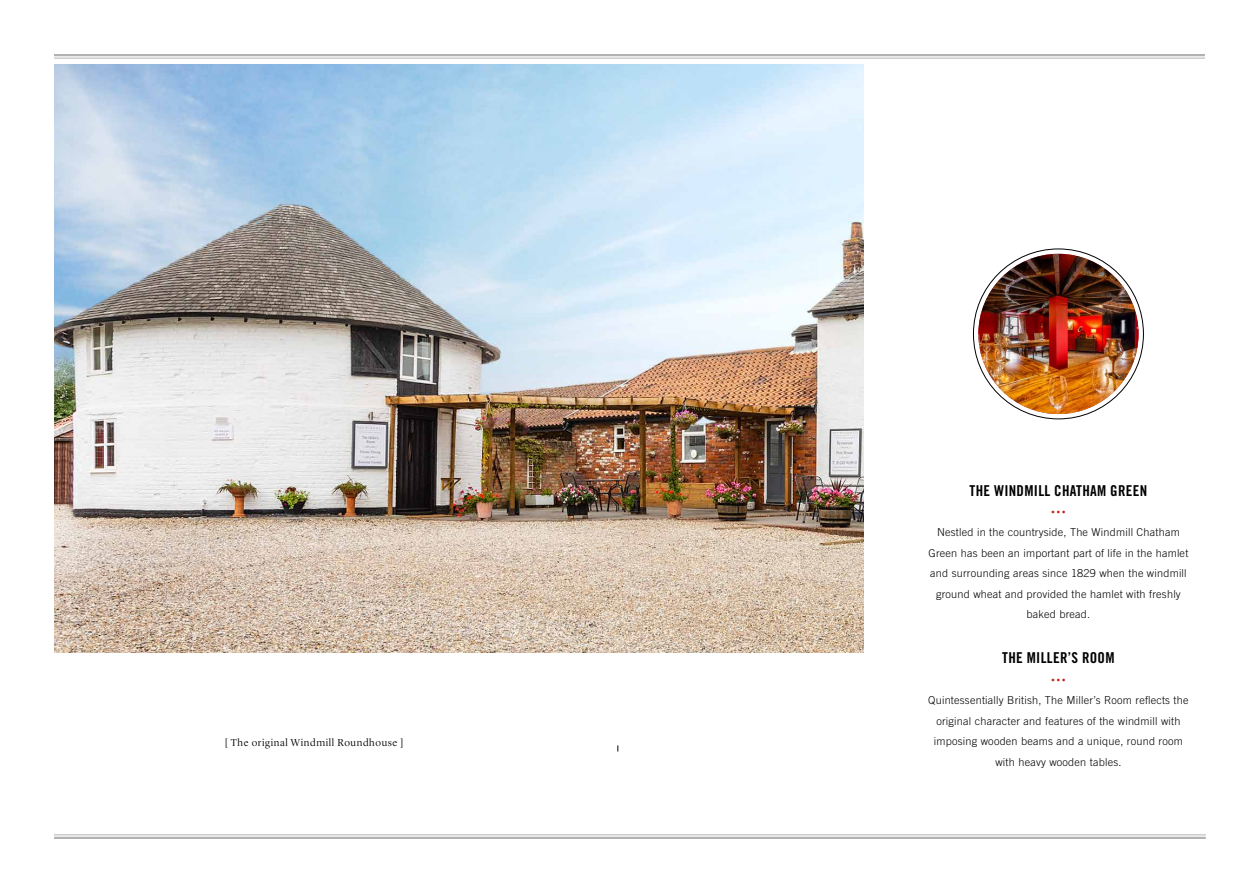
<style>
.page{position:relative;width:1259px;height:893px;background:#fff}
.page>*{position:absolute;margin:0;border:0;box-sizing:border-box;transform-origin:0 0}
.t1{font:300 21.9px "Lyon Display";color:#bf1c1d}
.t2{font:15px "Trade Gothic Bold Cond Twenty";letter-spacing:.02em;color:#000}
.t3{font:300 10.95px/20.5px "Trade Gothic";letter-spacing:.02em;color:#000;text-align:center}
.t4{font:300 10.5px "Lyon Display";letter-spacing:.06em;color:#000}
</style>
<div class="page">
<img style="left:978px;top:254px;width:160px;height:160px;border-radius:80px">
<img style="left:54px;top:65px;width:809px;height:588px">
<hr style="left:54px;top:54px;width:1151px;height:2px;background:#b3b2b2">
<hr style="left:54px;top:58px;width:1151px;height:1px;background:#b3b2b2">
<hr style="left:54px;top:834px;width:1151px;height:1px;background:#b3b2b2">
<hr style="left:54px;top:837px;width:1151px;height:2px;background:#b3b2b2">
<p class="t4" style="left:225px;top:734px;width:180px">[ The original Windmill Roundhouse ]</p>
<h2 class="t2" style="left:969px;top:481px;width:179px">THE WINDMILL CHATHAM GREEN</h2>
<h1 class="t1" style="left:1050px;top:490px;width:17px">…</h1>
<p class="t3" style="left:928px;top:522px;width:261px">Nestled in the countryside, The Windmill Chatham Green has been an important part of life in the hamlet and surrounding areas since 1829 when the windmill ground wheat and provided the hamlet with freshly baked bread.</p>
<h2 class="t2" style="left:1002px;top:649px;width:114px">THE MILLER’S ROOM</h2>
<h1 class="t1" style="left:1050px;top:658px;width:17px">…</h1>
<p class="t3" style="left:928px;top:690px;width:262px">Quintessentially British, The Miller’s Room reflects the original character and features of the windmill with imposing wooden beams and a unique, round room with heavy wooden tables.</p>
</div>
